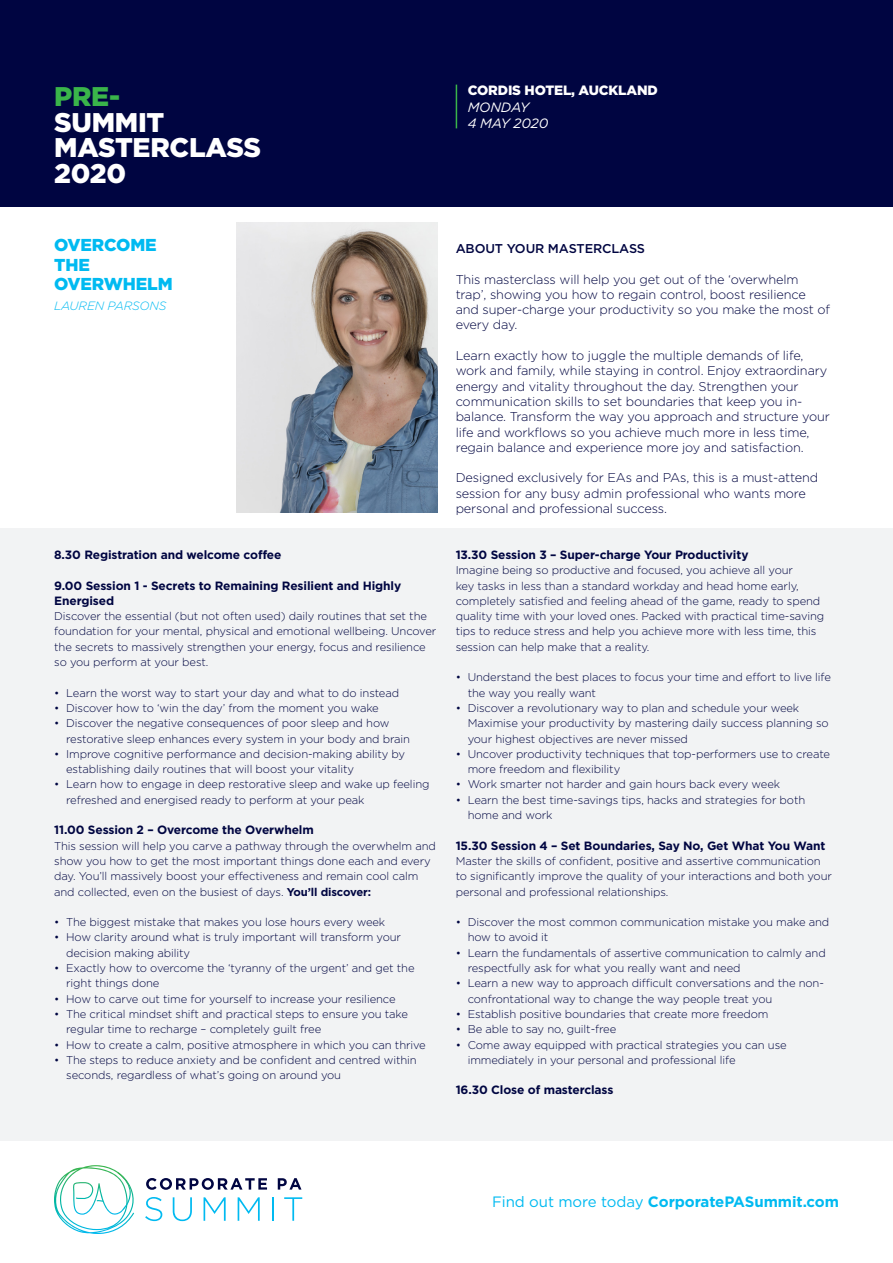
<style>
.page{position:relative;width:893px;height:1263px;background:#fff}
.page>*{position:absolute;margin:0;border:0;box-sizing:border-box;transform-origin:0 0}
.t1{font:900 27px "Gotham";letter-spacing:-.01em;color:#fff}
.t2{font:900 27px "Gotham";color:#3ab54a}
.t3{font:900 17.25px "Gotham";letter-spacing:-.01em;color:#00baf1}
.t4{font:700 15px "Gotham";letter-spacing:-.005em;color:#00baf1}
.t5{font:900 13.5px/16.5px "Gotham";letter-spacing:-.01em;color:#fff}
.t6{font:italic 13.5px "Gotham";letter-spacing:-.01em;color:#fff}
.t7{font:300 12.75px/15.3px "Gotham";letter-spacing:-.01em;color:#000541}
.t8{font:500 12.75px "Gotham";letter-spacing:-.01em;color:#000541}
.t9{font:700 12px/15.3px "Gotham";letter-spacing:-.01em;color:#000541}
.t10{font:italic 300 12px "Gotham";letter-spacing:-.01em;color:#00baf1}
.t11{font:300 11.25px/15.3px "Gotham";letter-spacing:-.01em;color:#000541}
.s1{font-weight:400;font-style:italic}
.s2{font-weight:700}
.s3{font-weight:400}
</style>
<div class="page">
<svg style="left:146px;top:1178px;width:121px;height:12px"></svg>
<svg style="left:278px;top:1178px;width:23px;height:12px"></svg>
<svg style="left:145px;top:1197px;width:17px;height:24px"></svg>
<svg style="left:173px;top:1197px;width:19px;height:24px"></svg>
<svg style="left:204px;top:1197px;width:22px;height:24px"></svg>
<svg style="left:238px;top:1197px;width:22px;height:24px"></svg>
<hr style="left:272px;top:1197px;width:2px;height:24px;background:#00baf1">
<svg style="left:284px;top:1197px;width:18px;height:24px"></svg>
<svg style="left:54px;top:1165px;width:80px;height:69px"></svg>
<div style="left:0;top:0;width:893px;height:207px;background:#000541"></div>
<img style="left:237px;top:222px;width:201px;height:291px">
<div style="left:0;top:528px;width:893px;height:612px;background:#f2f3f4"></div>
<hr style="left:456px;top:85px;width:1px;height:43px;background:#3ab54a">
<p class="t2" style="left:54px;top:78px;width:67px">PRE-</p>
<p class="t1" style="left:54px;top:104px;width:112px">SUMMIT</p>
<p class="t1" style="left:54px;top:129px;width:208px">MASTERCLASS</p>
<p class="t1" style="left:54px;top:155px;width:74px">2020</p>
<p class="t5" style="left:468px;top:82px;width:192px">CORDIS HOTEL, AUCKLAND<br><span class="s1">MONDAY</span></p>
<p class="t6" style="left:468px;top:115px;width:82px">4 MAY 2020</p>
<p class="t3" style="left:54px;top:233px;width:104px">OVERCOME</p>
<p class="t3" style="left:54px;top:253px;width:37px">THE</p>
<p class="t3" style="left:54px;top:272px;width:120px">OVERWHELM</p>
<p class="t10" style="left:54px;top:298px;width:114px">LAUREN PARSONS</p>
<p class="t9" style="left:54px;top:547px;width:229px">8.30 Registration and welcome coffee</p>
<p class="t9" style="left:54px;top:578px;width:349px">9.00 Session 1 - Secrets to Remaining Resilient and Highly<br>Energised</p>
<p class="t11" style="left:54px;top:608px;width:384px">Discover the essential (but not often used) daily routines that set the foundation for your mental, physical and emotional wellbeing. Uncover the secrets to massively strengthen your energy, focus and resilience so you perform at your best.</p>
<p class="t11" style="left:54px;top:685px;width:346px">• Learn the worst way to start your day and what to do instead</p>
<p class="t11" style="left:54px;top:700px;width:326px">• Discover how to ‘win the day’ from the moment you wake</p>
<p class="t11" style="left:66px;top:715px;width:345px;text-indent:-12px">• Discover the negative consequences of poor sleep and how restorative sleep enhances every system in your body and brain</p>
<p class="t11" style="left:66px;top:746px;width:341px;text-indent:-12px">• Improve cognitive performance and decision-making ability by establishing daily routines that will boost your vitality</p>
<p class="t11" style="left:66px;top:776px;width:365px;text-indent:-12px">• Learn how to engage in deep restorative sleep and wake up feeling refreshed and energised ready to perform at your peak</p>
<p class="t9" style="left:54px;top:822px;width:261px">11.00 Session 2 – Overcome the Overwhelm</p>
<p class="t11" style="left:54px;top:838px;width:383px">This session will help you carve a pathway through the overwhelm and show you how to get the most important things done each and every day. You’ll massively boost your effectiveness and remain cool calm and collected, even on the busiest of days. <span class="s2">You’ll discover:</span></p>
<p class="t11" style="left:54px;top:914px;width:333px">• The biggest mistake that makes you lose hours every week</p>
<p class="t11" style="left:66px;top:929px;width:336px;text-indent:-12px">• How clarity around what is truly important will transform your decision making ability</p>
<p class="t11" style="left:66px;top:960px;width:350px;text-indent:-12px">• Exactly how to overcome the ‘tyranny of the urgent’ and get the right things done</p>
<p class="t11" style="left:54px;top:991px;width:343px">• How to carve out time for yourself to increase your resilience</p>
<p class="t11" style="left:66px;top:1006px;width:343px;text-indent:-12px">• The critical mindset shift and practical steps to ensure you take regular time to recharge – completely guilt free</p>
<p class="t11" style="left:54px;top:1037px;width:373px">• How to create a calm, positive atmosphere in which you can thrive</p>
<p class="t11" style="left:66px;top:1052px;width:352px;text-indent:-12px">• The steps to reduce anxiety and be confident and centred within seconds, regardless of what’s going on around you</p>
<p class="t8" style="left:456px;top:240px;width:191px">ABOUT YOUR MASTERCLASS</p>
<p class="t7" style="left:456px;top:271px;width:376px">This masterclass will help you get out of the ‘overwhelm trap’, showing you how to regain control, boost resilience and super-charge your productivity so you make the most of every day.</p>
<p class="t7" style="left:456px;top:347px;width:376px">Learn exactly how to juggle the multiple demands of life, work and family, while staying in control. Enjoy extraordinary energy and vitality throughout the day. Strengthen your communication skills to set boundaries that keep you in&shy;balance. Transform the way you approach and structure your life and workflows so you achieve much more in less time, regain balance and experience more joy and satisfaction.</p>
<p class="t7" style="left:456px;top:470px;width:364px">Designed exclusively for EAs and PAs, this is a must-attend session for any busy admin professional who wants more personal and professional success.</p>
<p class="t9" style="left:456px;top:547px;width:294px">13.30 Session 3 – Super-charge Your Productivity</p>
<p class="t11" style="left:456px;top:562px;width:370px">Imagine being so productive and focused, you achieve all your<br>key tasks in less than a standard workday and head home early, completely satisfied and feeling ahead of the game, ready to spend quality time with your loved ones. Packed with practical time-saving tips to reduce stress and help you achieve more with less time, this session can help make that a reality.</p>
<p class="t11" style="left:468px;top:669px;width:365px;text-indent:-12px">• Understand the best places to focus your time and effort to live life the way you really want</p>
<p class="t11" style="left:468px;top:700px;width:363px;text-indent:-12px">• Discover a revolutionary way to plan and schedule your week<br>Maximise your productivity by mastering daily success planning so your highest objectives are never missed</p>
<p class="t11" style="left:468px;top:746px;width:364px;text-indent:-12px">• Uncover productivity techniques that top-performers use to create more freedom and flexibility</p>
<p class="t11" style="left:456px;top:776px;width:326px">• Work smarter not harder and gain hours back every week</p>
<p class="t11" style="left:468px;top:792px;width:339px;text-indent:-12px">• Learn the best time-savings tips, hacks and strategies for both home and work</p>
<p class="t9" style="left:456px;top:838px;width:371px">15.30 Session 4 – Set Boundaries, Say No, Get What You Want</p>
<p class="t11" style="left:456px;top:853px;width:378px">Master the skills of confident, positive and assertive communication to significantly improve the quality of your interactions and both your personal and professional relationships.</p>
<p class="t11" style="left:468px;top:914px;width:363px;text-indent:-12px">• Discover the most common communication mistake you make and how to avoid it</p>
<p class="t11" style="left:468px;top:945px;width:360px;text-indent:-12px">• Learn the fundamentals of assertive communication to calmly and respectfully ask for what you really want and need</p>
<p class="t11" style="left:468px;top:975px;width:358px;text-indent:-12px">• Learn a new way to approach difficult conversations and the non&shy;confrontational way to change the way people treat you</p>
<p class="t11" style="left:456px;top:1006px;width:314px">• Establish positive boundaries that create more freedom</p>
<p class="t11" style="left:456px;top:1021px;width:162px">• Be able to say no, guilt-free</p>
<p class="t11" style="left:468px;top:1037px;width:321px;text-indent:-12px">• Come away equipped with practical strategies you can use immediately in your personal and professional life</p>
<p class="t9" style="left:456px;top:1082px;width:159px">16.30 Close of masterclass</p>
<h3 class="t4" style="left:492px;top:1192px;width:348px"><span class="s3">Find out more today</span> CorporatePASummit.com</h3>
</div>
